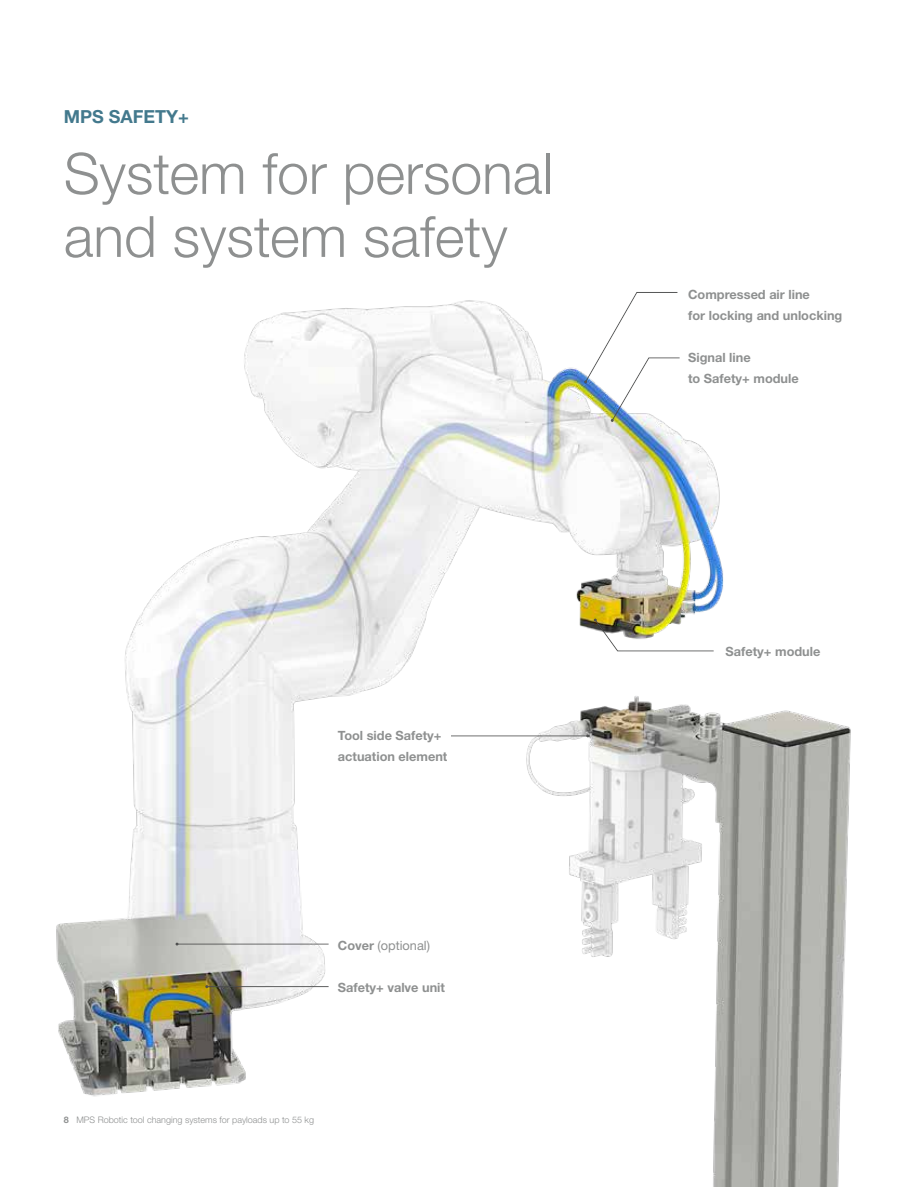
<style>
.page{position:relative;width:919px;height:1187px;background:#fff}
.page>*{position:absolute;margin:0;border:0;box-sizing:border-box;transform-origin:0 0}
.t1{font:300 57px/63px "Helvetica Neue LTW1 G";color:#8e9090}
.t2{font:700 18px "Helvetica Neue LTW1 G";color:#43798d}
.t3{font:700 12.75px/21px "Helvetica Neue LTW1 G";color:#8e9090}
.t4{font:12.75px "Helvetica Neue LTW1 G";color:#8e9090}
.t5{font:300 9px "Helvetica Neue LTW1 G";color:#8e9090}
.s1{font-weight:700}
</style>
<div class="page">
<img style="left:56px;top:300px;width:795px;height:886px">
<hr style="left:839px;top:255px;width:3px;height:213px;background:#fff">
<div style="left:448px;top:732px;width:141px;height:6px;background:#000;opacity:.45"></div>
<div style="left:203px;top:983px;width:126px;height:6px;background:#000;opacity:.45"></div>
<div style="left:173px;top:941px;width:156px;height:6px;background:#000;opacity:.45"></div>
<div style="left:582px;top:289px;width:96px;height:94px;background:#fff"></div>
<svg style="left:584px;top:292px;width:96px;height:130px"></svg>
<div style="left:608px;top:354px;width:72px;height:68px;background:#000;opacity:.45"></div>
<div style="left:593px;top:617px;width:123px;height:36px;background:#000;opacity:.45"></div>
<h2 class="t2" style="left:64px;top:105px;width:127px">MPS SAFETY+</h2>
<h1 class="t1" style="left:64px;top:142px;width:490px">System for personal and system safety</h1>
<p class="t3" style="left:338px;top:725px;width:111px">Tool side Safety+ actuation element</p>
<p class="t4" style="left:338px;top:937px;width:94px"><span class="s1">Cover</span> (optional)</p>
<p class="t3" style="left:338px;top:977px;width:109px">Safety+ valve unit</p>
<p class="t5" style="left:64px;top:1114px;width:252px"><span class="s1">8</span> MPS Robotic tool changing systems for payloads up to 55 kg</p>
<p class="t3" style="left:688px;top:284px;width:156px">Compressed air line<br>for locking and unlocking</p>
<p class="t3" style="left:688px;top:347px;width:112px">Signal line<br>to Safety+ module</p>
<p class="t3" style="left:725px;top:641px;width:96px">Safety+ module</p>
</div>
